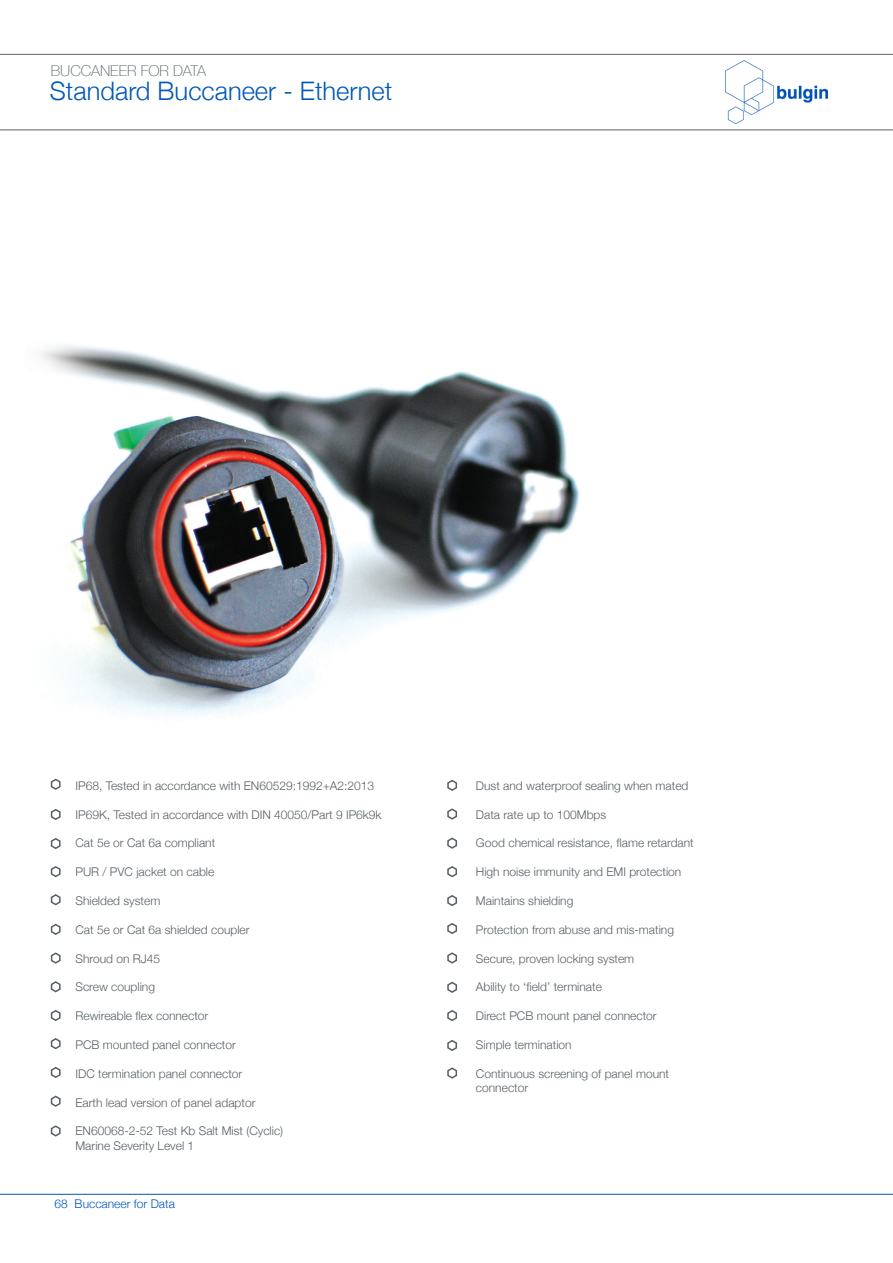
<style>
.page{position:relative;width:893px;height:1263px;background:#fff}
.page>*{position:absolute;margin:0;border:0;box-sizing:border-box;transform-origin:0 0}
.Product_Titles{font:300 25.5px "Helvetica Neue";color:#0057b8}
.t1{font:100 15px "Helvetica Neue";color:#565f64}
.t2{font:300 12px "Helvetica Neue";color:#565f64}
.t3{font:300 12px "Helvetica Neue";color:#0057b8}
</style>
<div class="page">
<hr style="left:0;top:1194px;width:893px;height:1px;background:#0057b8">
<img style="left:726px;top:61px;width:101px;height:63px">
<hr style="left:0;top:54px;width:893px;height:1px;background:#636366">
<hr style="left:0;top:129px;width:893px;height:1px;background:#636366">
<img style="left:39px;top:345px;width:541px;height:371px">
<svg style="left:50px;top:778px;width:11px;height:12px"></svg>
<svg style="left:50px;top:838px;width:11px;height:11px"></svg>
<svg style="left:50px;top:866px;width:11px;height:12px"></svg>
<svg style="left:50px;top:894px;width:11px;height:12px"></svg>
<svg style="left:50px;top:923px;width:11px;height:12px"></svg>
<svg style="left:50px;top:952px;width:11px;height:12px"></svg>
<svg style="left:50px;top:981px;width:11px;height:12px"></svg>
<svg style="left:50px;top:1010px;width:11px;height:11px"></svg>
<svg style="left:50px;top:1038px;width:11px;height:12px"></svg>
<svg style="left:50px;top:1066px;width:11px;height:12px"></svg>
<svg style="left:50px;top:1095px;width:11px;height:12px"></svg>
<svg style="left:50px;top:1125px;width:11px;height:12px"></svg>
<svg style="left:447px;top:779px;width:10px;height:12px"></svg>
<svg style="left:447px;top:808px;width:10px;height:12px"></svg>
<svg style="left:447px;top:837px;width:10px;height:12px"></svg>
<svg style="left:447px;top:866px;width:10px;height:12px"></svg>
<svg style="left:447px;top:895px;width:10px;height:12px"></svg>
<svg style="left:447px;top:923px;width:10px;height:11px"></svg>
<svg style="left:447px;top:952px;width:10px;height:12px"></svg>
<svg style="left:447px;top:981px;width:10px;height:12px"></svg>
<svg style="left:447px;top:1010px;width:10px;height:12px"></svg>
<svg style="left:447px;top:1039px;width:10px;height:12px"></svg>
<svg style="left:447px;top:1067px;width:10px;height:12px"></svg>
<svg style="left:50px;top:808px;width:11px;height:12px"></svg>
<p class="t1" style="left:51px;top:59px;width:157px">BUCCANEER FOR DATA</p>
<p class="Product_Titles" style="left:50px;top:70px;width:344px">Standard Buccaneer - Ethernet</p>
<p class="t2" style="left:75px;top:776px;width:300px">IP68, Tested in accordance with EN60529:1992+A2:2013</p>
<p class="t2" style="left:75px;top:805px;width:308px">IP69K, Tested in accordance with DIN 40050/Part 9 IP6k9k</p>
<p class="t2" style="left:75px;top:833px;width:141px">Cat 5e or Cat 6a compliant</p>
<p class="t2" style="left:75px;top:862px;width:140px">PUR / PVC jacket on cable</p>
<p class="t2" style="left:75px;top:891px;width:86px">Shielded system</p>
<p class="t2" style="left:75px;top:920px;width:176px">Cat 5e or Cat 6a shielded coupler</p>
<p class="t2" style="left:75px;top:949px;width:86px">Shroud on RJ45</p>
<p class="t2" style="left:75px;top:977px;width:81px">Screw coupling</p>
<p class="t2" style="left:75px;top:1006px;width:134px">Rewireable flex connector</p>
<p class="t2" style="left:75px;top:1035px;width:162px">PCB mounted panel connector</p>
<p class="t2" style="left:75px;top:1064px;width:168px">IDC termination panel connector</p>
<p class="t2" style="left:75px;top:1093px;width:182px">Earth lead version of panel adaptor</p>
<p class="t2" style="left:75px;top:1121px;width:209px">EN60068-2-52 Test Kb Salt Mist (Cyclic)</p>
<p class="t2" style="left:75px;top:1136px;width:120px">Marine Severity Level 1</p>
<p class="t3" style="left:55px;top:1194px;width:122px">68 Buccaneer for Data</p>
<p class="t2" style="left:476px;top:776px;width:214px">Dust and waterproof sealing when mated</p>
<p class="t2" style="left:476px;top:805px;width:132px">Data rate up to 100Mbps</p>
<p class="t2" style="left:476px;top:833px;width:219px">Good chemical resistance, flame retardant</p>
<p class="t2" style="left:476px;top:862px;width:207px">High noise immunity and EMI protection</p>
<p class="t2" style="left:476px;top:891px;width:99px">Maintains shielding</p>
<p class="t2" style="left:476px;top:920px;width:200px">Protection from abuse and mis-mating</p>
<p class="t2" style="left:476px;top:949px;width:160px">Secure, proven locking system</p>
<p class="t2" style="left:476px;top:977px;width:128px">Ability to ‘field’ terminate</p>
<p class="t2" style="left:476px;top:1006px;width:182px">Direct PCB mount panel connector</p>
<p class="t2" style="left:476px;top:1035px;width:97px">Simple termination</p>
<p class="t2" style="left:476px;top:1064px;width:195px">Continuous screening of panel mount</p>
<p class="t2" style="left:476px;top:1078px;width:54px">connector</p>
</div>
